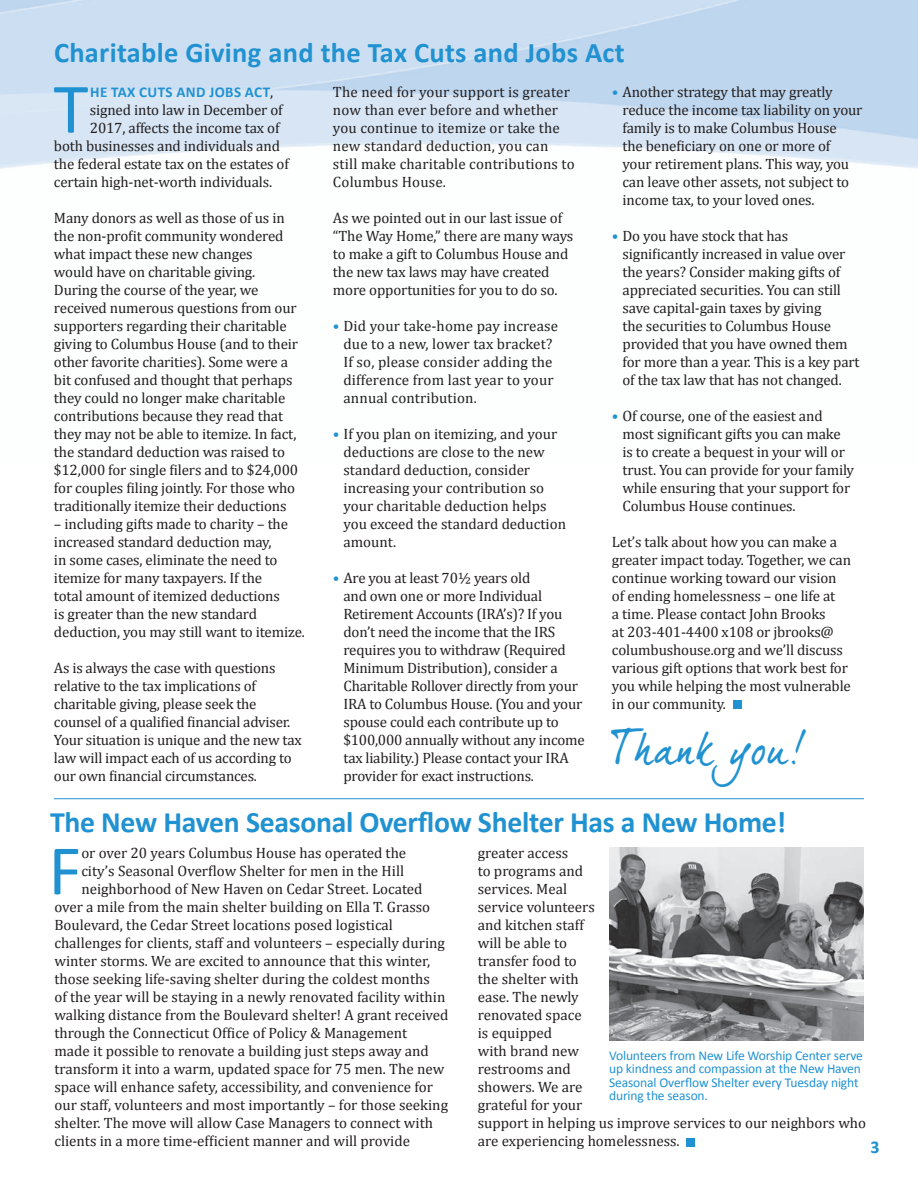
<style>
.page{position:relative;width:918px;height:1188px;background:#fff}
.page>*{position:absolute;margin:0;border:0;box-sizing:border-box;transform-origin:0 0}
.t1{font:71.7px "Calibri";color:#2192d1}
.t2{font:45px "Dear Joe 5 CASUAL";letter-spacing:-.03em;color:#2192d1}
.t3{font:700 29.7px "Calibri";letter-spacing:-.01em;color:#2192d1}
.t4{font:700 28.5px "Calibri";letter-spacing:.01em;color:#2192d1}
.t5{font:700 18px "Calibri";color:#2192d1}
.t6{font:15px/18px "Cambria";letter-spacing:-.01em;color:#231f20}
.t7{font:15px/18px "Cambria";letter-spacing:.01em;color:#231f20}
.t8{font:700 15px "Calibri";letter-spacing:.03em;color:#2192d1}
.t9{font:13.5px/13.5px "Calibri";letter-spacing:-.01em;color:#2192d1}
.s1{font-family:"Cambria";font-weight:400;color:#231f20}
.s2{color:#2192d1}
</style>
<div class="page">
<div style="left:733px;top:700px;width:9px;height:9px;background:#2192d1"></div>
<div style="left:686px;top:1138px;width:9px;height:9px;background:#2192d1"></div>
<hr style="left:54px;top:798px;width:810px;height:1px;background:#2192d1">
<img style="left:610px;top:847px;width:254px;height:193px">
<h3 class="t4" style="left:54px;top:34px;width:572px">Charitable Giving and the Tax Cuts and Jobs Act</h3>
<h1 class="t1" style="left:53px;top:63px;width:36px">T</h1>
<p class="t8" style="left:90px;top:82px;width:185px">he Tax Cuts and Jobs Act<span class="s1">,</span></p>
<p class="t6" style="left:90px;top:100px;width:194px">signed into law in December of</p>
<p class="t6" style="left:90px;top:118px;width:191px">2017, affects the income tax of</p>
<p class="t6" style="left:54px;top:136px;width:228px">both businesses and individuals and</p>
<p class="t6" style="left:54px;top:154px;width:237px">the federal estate tax on the estates of</p>
<p class="t6" style="left:54px;top:172px;width:220px">certain high-net-worth individuals.</p>
<p class="t6" style="left:54px;top:208px;width:246px">Many donors as well as those of us in the non-profit community wondered what impact these new changes<br>would have on charitable giving.<br>During the course of the year, we received numerous questions from our supporters regarding their charitable giving to Columbus House (and to their other favorite charities). Some were a bit confused and thought that perhaps they could no longer make charitable contributions because they read that they may not be able to itemize. In fact, the standard deduction was raised to $12,000 for single filers and to $24,000 for couples filing jointly. For those who traditionally itemize their deductions</p>
<p class="t6" style="left:54px;top:514px;width:253px">– including gifts made to charity – the increased standard deduction may,<br>in some cases, eliminate the need to itemize for many taxpayers. If the<br>total amount of itemized deductions<br>is greater than the new standard deduction, you may still want to itemize.</p>
<p class="t6" style="left:54px;top:658px;width:249px">As is always the case with questions relative to the tax implications of charitable giving, please seek the counsel of a qualified financial adviser.<br>Your situation is unique and the new tax law will impact each of us according to our own financial circumstances.</p>
<p class="t7" style="left:333px;top:83px;width:243px">The need for your support is greater now than ever before and whether you continue to itemize or take the new standard deduction, you can still make charitable contributions to<br>Columbus House.</p>
<p class="t6" style="left:333px;top:209px;width:242px">As we pointed out in our last issue of “The Way Home,” there are many ways to make a gift to Columbus House and the new tax laws may have created more opportunities for you to do so.</p>
<p class="t7" style="left:343px;top:317px;width:216px;text-indent:-10px"><span class="s2">•</span> Did your take-home pay increase due to a new, lower tax bracket?<br>If so, please consider adding the difference from last year to your annual contribution.</p>
<p class="t6" style="left:343px;top:425px;width:224px;text-indent:-11px"><span class="s2">•</span> If you plan on itemizing, and your deductions are close to the new standard deduction, consider increasing your contribution so your charitable deduction helps you exceed the standard deduction amount.</p>
<p class="t6" style="left:343px;top:569px;width:243px;text-indent:-10px"><span class="s2">•</span> Are you at least 70½ years old<br>and own one or more Individual Retirement Accounts (IRA’s)? If you don’t need the income that the IRS requires you to withdraw (Required Minimum Distribution), consider a Charitable Rollover directly from your IRA to Columbus House. (You and your spouse could each contribute up to $100,000 annually without any income tax liability.) Please contact your IRA provider for exact instructions.</p>
<p class="t6" style="left:622px;top:83px;width:242px;text-indent:-10px"><span class="s2">•</span> Another strategy that may greatly reduce the income tax liability on your family is to make Columbus House<br>the beneficiary on one or more of your retirement plans. This way, you can leave other assets, not subject to income tax, to your loved ones.</p>
<p class="t6" style="left:622px;top:227px;width:239px;text-indent:-10px"><span class="s2">•</span> Do you have stock that has significantly increased in value over the years? Consider making gifts of appreciated securities. You can still save capital-gain taxes by giving<br>the securities to Columbus House provided that you have owned them for more than a year. This is a key part of the tax law that has not changed.</p>
<p class="t6" style="left:622px;top:407px;width:233px;text-indent:-10px"><span class="s2">•</span> Of course, one of the easiest and most significant gifts you can make is to create a bequest in your will or trust. You can provide for your family while ensuring that your support for Columbus House continues.</p>
<p class="t6" style="left:612px;top:533px;width:241px">Let’s talk about how you can make a greater impact today. Together, we can continue working toward our vision of ending homelessness – one life at<br>a time. Please contact John Brooks<br>at 203-401-4400 x108 or jbrooks@ columbushouse.org and we’ll discuss various gift options that work best for you while helping the most vulnerable in our community.</p>
<h2 class="t2" style="left:608px;top:721px;width:199px">Thank you!</h2>
<h3 class="t3" style="left:50px;top:803px;width:738px">The New Haven Seasonal Overflow Shelter Has a New Home!</h3>
<h1 class="t1" style="left:48px;top:825px;width:34px">F</h1>
<p class="t6" style="left:81px;top:844px;width:326px">or over 20 years Columbus House has operated the</p>
<p class="t6" style="left:81px;top:862px;width:324px">city’s Seasonal Overflow Shelter for men in the Hill</p>
<p class="t6" style="left:81px;top:880px;width:343px">neighborhood of New Haven on Cedar Street. Located</p>
<p class="t6" style="left:54px;top:898px;width:377px">over a mile from the main shelter building on Ella T. Grasso</p>
<p class="t6" style="left:54px;top:916px;width:340px">Boulevard, the Cedar Street locations posed logistical</p>
<p class="t6" style="left:54px;top:934px;width:392px">challenges for clients, staff and volunteers – especially during</p>
<p class="t6" style="left:54px;top:952px;width:377px">winter storms. We are excited to announce that this winter,</p>
<p class="t6" style="left:54px;top:970px;width:377px">those seeking life-saving shelter during the coldest months</p>
<p class="t6" style="left:54px;top:988px;width:393px">of the year will be staying in a newly renovated facility within</p>
<p class="t6" style="left:54px;top:1006px;width:396px">walking distance from the Boulevard shelter! A grant received</p>
<p class="t6" style="left:54px;top:1024px;width:354px">through the Connecticut Office of Policy &amp; Management</p>
<p class="t6" style="left:54px;top:1042px;width:376px">made it possible to renovate a building just steps away and</p>
<p class="t6" style="left:54px;top:1060px;width:392px">transform it into a warm, updated space for 75 men. The new</p>
<p class="t6" style="left:54px;top:1078px;width:380px">space will enhance safety, accessibility, and convenience for</p>
<p class="t6" style="left:54px;top:1096px;width:395px">our staff, volunteers and most importantly – for those seeking</p>
<p class="t6" style="left:54px;top:1114px;width:380px">shelter. The move will allow Case Managers to connect with</p>
<p class="t6" style="left:54px;top:1132px;width:357px">clients in a more time-efficient manner and will provide</p>
<p class="t6" style="left:478px;top:844px;width:390px">greater access<br>to programs and<br>services. Meal<br>service volunteers<br>and kitchen staff<br>will be able to<br>transfer food to<br>the shelter with<br>ease. The newly<br>renovated space<br>is equipped<br>with brand new<br>restrooms and<br>showers. We are<br>grateful for your<br>support in helping us improve services to our neighbors who are experiencing homelessness.</p>
<p class="t9" style="left:609px;top:1049px;width:255px">Volunteers from New Life Worship Center serve up kindness and compassion at the New Haven Seasonal Overflow Shelter every Tuesday night during the season.</p>
<p class="t5" style="left:870px;top:1136px;width:11px">3</p>
</div>
